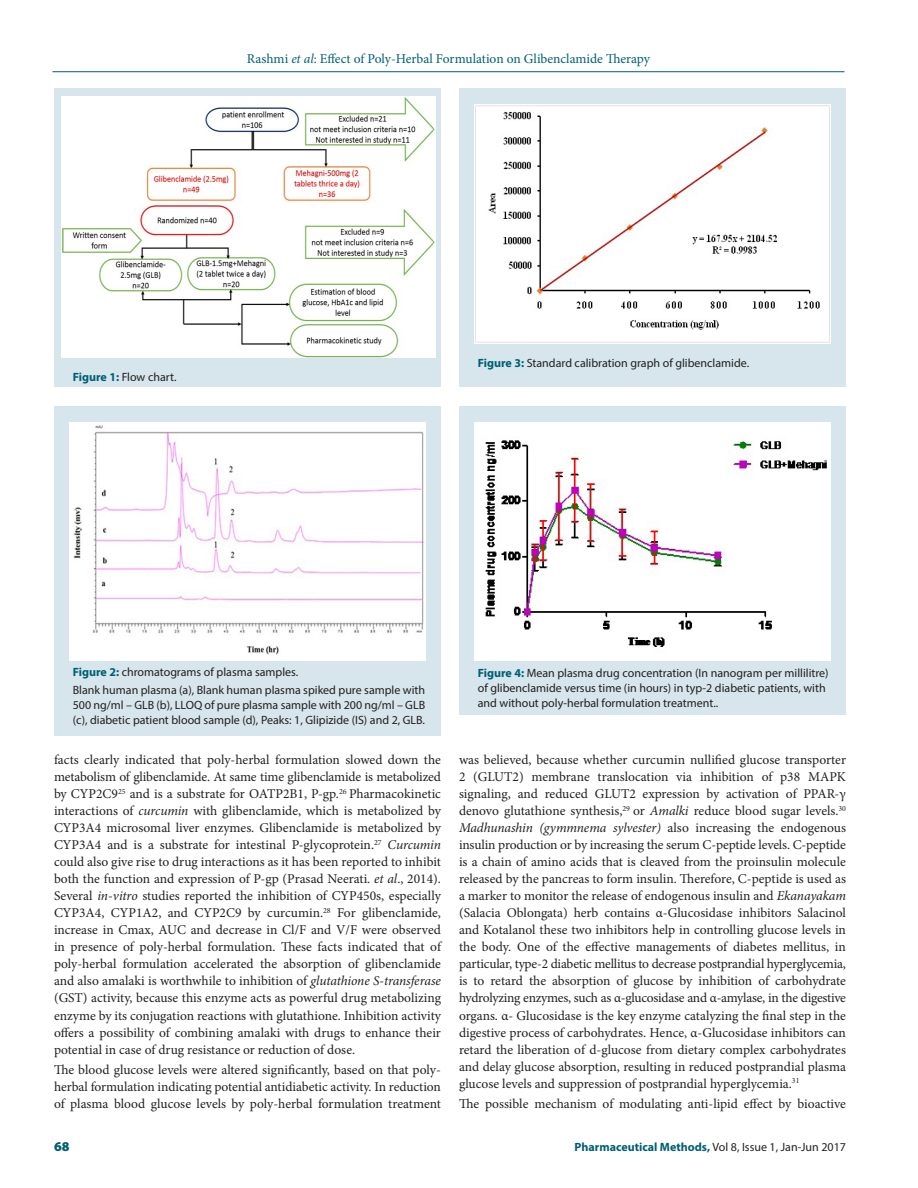
<style>
.page{position:relative;width:918px;height:1188px;background:#fff}
.page>*{position:absolute;margin:0;border:0;box-sizing:border-box;transform-origin:0 0}
.TXT{font:13.5px/17px "Minion Pro";color:#231f20;text-align:justify}
.t1{font:13.5px "Minion Pro";color:#005e73}
.t2{font:900 13.5px "Myriad Pro";color:#005e73}
.FIG_CAP{font:12px/15px "Myriad Pro";color:#231f20;text-align:justify}
.s1{font-style:italic}
.s2{font-weight:700;color:#005e73}
</style>
<div class="page">
<hr style="left:52px;top:71px;width:792px;height:1px;background:#005e73">
<div style="left:54px;top:88px;width:387px;height:298px;background:#d6e6ec"></div>
<img style="left:62px;top:96px;width:373px;height:261px">
<div style="left:54px;top:406px;width:387px;height:330px;background:#d6e6ec"></div>
<img style="left:70px;top:423px;width:355px;height:238px">
<div style="left:459px;top:88px;width:387px;height:298px;background:#d6e6ec"></div>
<img style="left:475px;top:105px;width:355px;height:238px">
<div style="left:459px;top:406px;width:387px;height:308px;background:#d6e6ec"></div>
<img style="left:475px;top:423px;width:355px;height:238px">
<p class="t1" style="left:247px;top:50px;width:405px">Rashmi <span class="s1">et al</span>: Effect of Poly-Herbal Formulation on Glibenclamide Therapy</p>
<p class="FIG_CAP" style="left:73px;top:369px;width:105px"><span class="s2">Figure 1:</span> Flow chart.</p>
<p class="FIG_CAP" style="left:478px;top:355px;width:273px"><span class="s2">Figure 3:</span> Standard calibration graph of glibenclamide.</p>
<p class="FIG_CAP" style="left:73px;top:664px;width:227px"><span class="s2">Figure 2:</span> chromatograms of plasma samples.</p>
<p class="FIG_CAP" style="left:73px;top:682px;width:354px">Blank human plasma (a), Blank human plasma spiked pure sample with 500 ng/ml – GLB (b), LLOQ of pure plasma sample with 200 ng/ml – GLB (c), diabetic patient blood sample (d), Peaks: 1, Glipizide (IS) and 2, GLB.</p>
<p class="TXT" style="left:54px;top:752px;width:389px">facts clearly indicated that poly-herbal formulation slowed down the metabolism of glibenclamide. At same time glibenclamide is metabolized by CYP2C9<sup>25</sup> and is a substrate for OATP2B1, P-gp.<sup>26</sup> Pharmacokinetic interactions of <span class="s1">curcumin</span> with glibenclamide, which is metabolized by CYP3A4 microsomal liver enzymes. Glibenclamide is metabolized by CYP3A4 and is a substrate for intestinal P-glycoprotein.<sup>27</sup> <span class="s1">Curcumin </span>could also give rise to drug interactions as it has been reported to inhibit both the function and expression of P-gp (Prasad Neerati. <span class="s1">et al</span>., 2014).<br>Several <span class="s1">in</span>-<span class="s1">vitro</span> studies reported the inhibition of CYP450s, especially CYP3A4, CYP1A2, and CYP2C9 by curcumin.<sup>28</sup> For glibenclamide, increase in Cmax, AUC and decrease in Cl/F and V/F were observed in presence of poly-herbal formulation. These facts indicated that of poly-herbal formulation accelerated the absorption of glibenclamide and also amalaki is worthwhile to inhibition of <span class="s1">glutathione S-transferase </span>(GST) activity, because this enzyme acts as powerful drug metabolizing enzyme by its conjugation reactions with glutathione. Inhibition activity offers a possibility of combining amalaki with drugs to enhance their potential in case of drug resistance or reduction of dose.</p>
<p class="TXT" style="left:54px;top:1061px;width:388px">The blood glucose levels were altered significantly, based on that poly&shy;herbal formulation indicating potential antidiabetic activity. In reduction of plasma blood glucose levels by poly-herbal formulation treatment</p>
<p class="FIG_CAP" style="left:478px;top:666px;width:352px;text-align:left"><span class="s2">Figure 4:</span> Mean plasma drug concentration (In nanogram per millilitre) of glibenclamide versus time (in hours) in typ-2 diabetic patients, with and without poly-herbal formulation treatment..</p>
<p class="TXT" style="left:459px;top:752px;width:389px">was believed, because whether curcumin nullified glucose transporter 2 (GLUT2) membrane translocation via inhibition of p38 MAPK signaling, and reduced GLUT2 expression by activation of PPAR-γ denovo glutathione synthesis,<sup>29</sup> or <span class="s1">Amalki</span> reduce blood sugar levels.<sup>30<br></sup><span class="s1">Madhunashin (gymmnema sylvester)</span> also increasing the endogenous insulin production or by increasing the serum C-peptide levels. C-peptide is a chain of amino acids that is cleaved from the proinsulin molecule released by the pancreas to form insulin. Therefore, C-peptide is used as a marker to monitor the release of endogenous insulin and <span class="s1">Ekanayakam </span>(Salacia Oblongata) herb contains α-Glucosidase inhibitors Salacinol and Kotalanol these two inhibitors help in controlling glucose levels in the body. One of the effective managements of diabetes mellitus, in particular, type-2 diabetic mellitus to decrease postprandial hyperglycemia, is to retard the absorption of glucose by inhibition of carbohydrate hydrolyzing enzymes, such as α-glucosidase and α-amylase, in the digestive organs. α- Glucosidase is the key enzyme catalyzing the final step in the digestive process of carbohydrates. Hence, α-Glucosidase inhibitors can retard the liberation of d-glucose from dietary complex carbohydrates and delay glucose absorption, resulting in reduced postprandial plasma glucose levels and suppression of postprandial hyperglycemia.<sup>31</sup></p>
<p class="TXT" style="left:459px;top:1095px;width:388px">The possible mechanism of modulating anti-lipid effect by bioactive</p>
<p class="t2" style="left:54px;top:1139px;width:17px">68</p>
<p class="FIG_CAP" style="left:575px;top:1139px;width:273px"><span class="s2">Pharmaceutical Methods,</span> Vol 8, Issue 1, Jan-Jun 2017</p>
</div>
